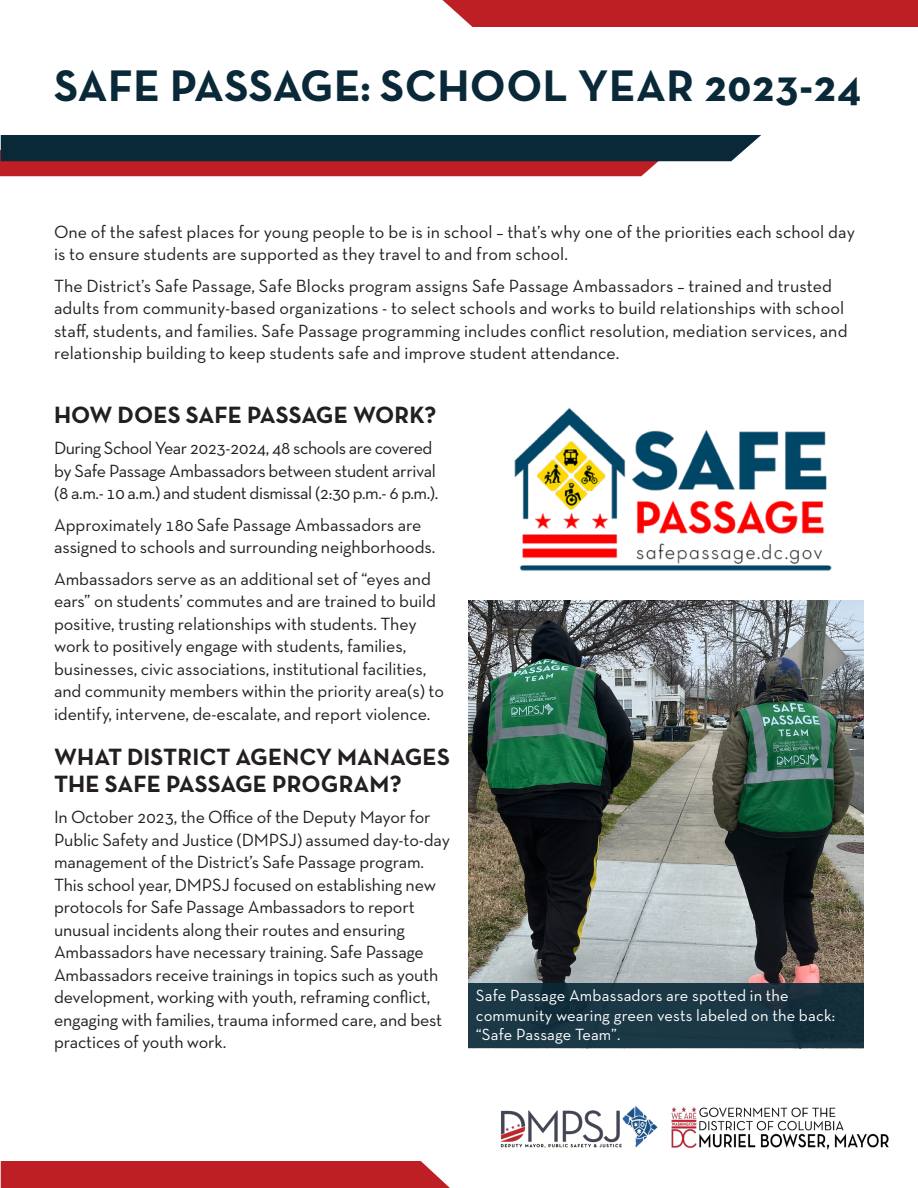
<style>
.page{position:relative;width:918px;height:1188px;background:#fff}
.page>*{position:absolute;margin:0;border:0;box-sizing:border-box;transform-origin:0 0}
.t1{font:700 45px "Neutra Text TF";letter-spacing:.01em;color:#0a2938}
.t2{font:700 24px/27px "Neutra Text TF";letter-spacing:.005em;color:#231f20}
.t3{font:18px/22.5px "Neutra Text TF";letter-spacing:-.005em;color:#231f20}
.t4{font:18px/22.5px "Neutra Text TF";letter-spacing:-.025em;color:#231f20}
.t5{font:16.5px/19.8px "Neutra Text TF";letter-spacing:.01em;color:#fff}
</style>
<div class="page">
<div style="left:443px;top:0;width:475px;height:27px;background:#be1f24"></div>
<div style="left:1px;top:1161px;width:449px;height:27px;background:#be1f24"></div>
<svg style="left:0;top:135px;width:761px;height:41px;background:#51333e"></svg>
<img style="left:468px;top:600px;width:396px;height:383px">
<div style="left:468px;top:983px;width:396px;height:65px;background:linear-gradient(to right,#1b3847,#18313e)"></div>
<img style="left:500px;top:1106px;width:158px;height:42px">
<img style="left:671px;top:1107px;width:218px;height:43px">
<img style="left:514px;top:407px;width:318px;height:164px">
<p class="t1" style="left:54px;top:58px;width:808px">SAFE PASSAGE: SCHOOL YEAR 2023-24</p>
<p class="t3" style="left:54px;top:220px;width:803px">One of the safest places for young people to be is in school – that’s why one of the priorities each school day is to ensure students are supported as they travel to and from school.</p>
<p class="t3" style="left:54px;top:274px;width:795px">The District’s Safe Passage, Safe Blocks program assigns Safe Passage Ambassadors – trained and trusted adults from community-based organizations - to select schools and works to build relationships with school staff, students, and families. Safe Passage programming includes conflict resolution, mediation services, and relationship building to keep students safe and improve student attendance.</p>
<p class="t2" style="left:54px;top:400px;width:384px">HOW DOES SAFE PASSAGE WORK?</p>
<p class="t4" style="left:54px;top:436px;width:386px">During School Year 2023-2024, 48 schools are covered by Safe Passage Ambassadors between student arrival (8 a.m.- 10 a.m.) and student dismissal (2:30 p.m.- 6 p.m.).</p>
<p class="t3" style="left:54px;top:513px;width:383px">Approximately 180 Safe Passage Ambassadors are assigned to schools and surrounding neighborhoods.</p>
<p class="t3" style="left:54px;top:567px;width:392px">Ambassadors serve as an additional set of “eyes and ears” on students’ commutes and are trained to build positive, trusting relationships with students. They work to positively engage with students, families, businesses, civic associations, institutional facilities, and community members within the priority area(s) to identify, intervene, de-escalate, and report violence.</p>
<p class="t2" style="left:54px;top:742px;width:397px">WHAT DISTRICT AGENCY MANAGES<br>THE SAFE PASSAGE PROGRAM?</p>
<p class="t3" style="left:54px;top:805px;width:397px">In October 2023, the Office of the Deputy Mayor for Public Safety and Justice (DMPSJ) assumed day-to-day management of the District’s Safe Passage program.<br>This school year, DMPSJ focused on establishing new protocols for Safe Passage Ambassadors to report unusual incidents along their routes and ensuring Ambassadors have necessary training. Safe Passage Ambassadors receive trainings in topics such as youth development, working with youth, reframing conflict, engaging with families, trauma informed care, and best practices of youth work.</p>
<p class="t5" style="left:476px;top:985px;width:361px">Safe Passage Ambassadors are spotted in the community wearing green vests labeled on the back: “Safe Passage Team”.</p>
</div>
